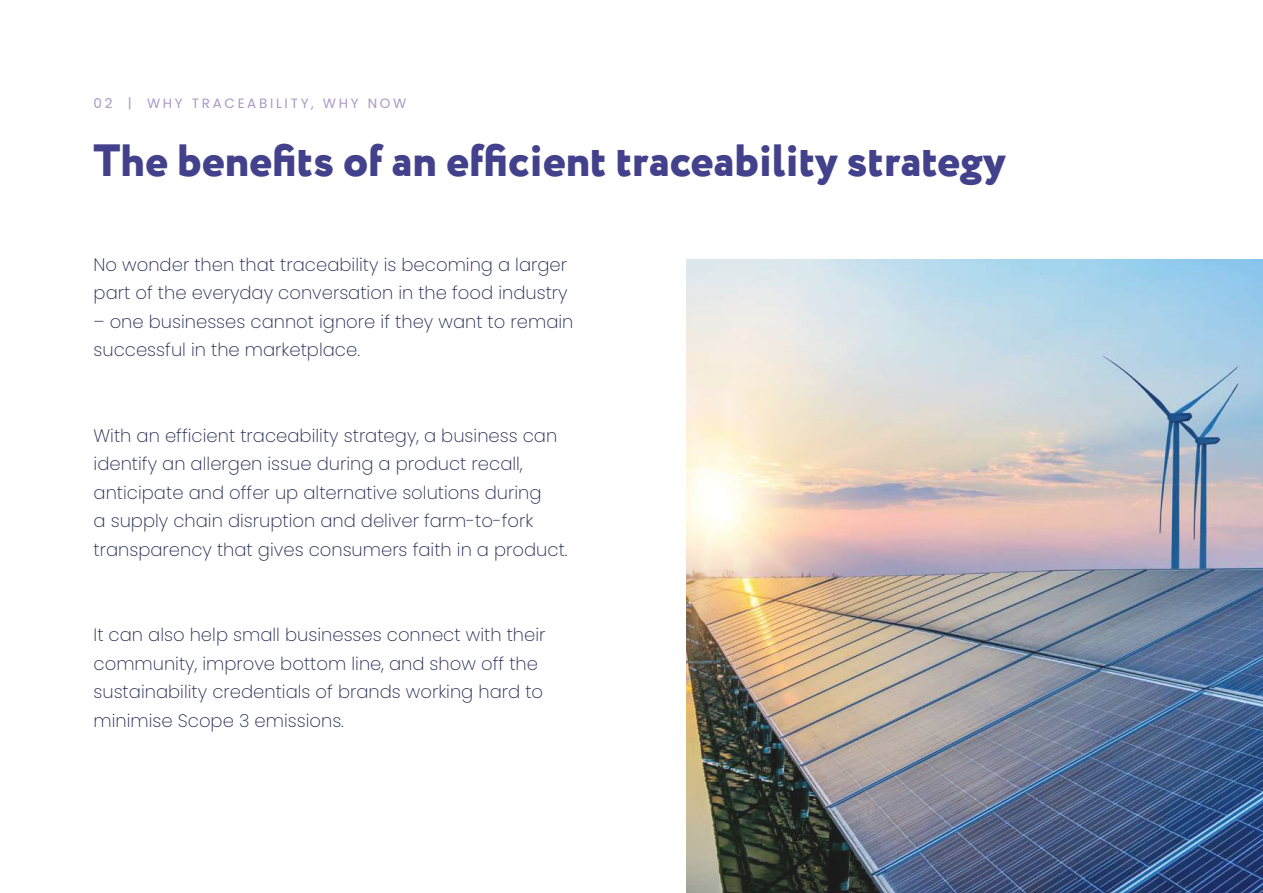
<style>
.page{position:relative;width:1263px;height:893px;background:#fff}
.page>*{position:absolute;margin:0;border:0;box-sizing:border-box;transform-origin:0 0}
.t1{font:800 45px "Circe";color:#43418b}
.t2{font:200 18px/28.5px "Poppins";color:#232751}
.t3{font:13.5px "Poppins";letter-spacing:.2em;color:#ab97c6}
</style>
<div class="page">
<img style="left:687px;top:259px;width:576px;height:634px">
<p class="t3" style="left:94px;top:95px;width:314px">02 | WHY TRACEABILITY, WHY NOW</p>
<h1 class="t1" style="left:94px;top:130px;width:914px">The benefits of an efficient traceability strategy</h1>
<p class="t2" style="left:94px;top:250px;width:476px">No wonder then that traceability is becoming a larger part of the everyday conversation in the food industry</p>
<p class="t2" style="left:94px;top:307px;width:481px">– one businesses cannot ignore if they want to remain successful in the marketplace.</p>
<p class="t2" style="left:94px;top:421px;width:476px">With an efficient traceability strategy, a business can identify an allergen issue during a product recall, anticipate and offer up alternative solutions during<br>a supply chain disruption and deliver farm-to-fork transparency that gives consumers faith in a product.</p>
<p class="t2" style="left:94px;top:621px;width:453px">It can also help small businesses connect with their community, improve bottom line, and show off the sustainability credentials of brands working hard to minimise Scope 3 emissions.</p>
</div>
